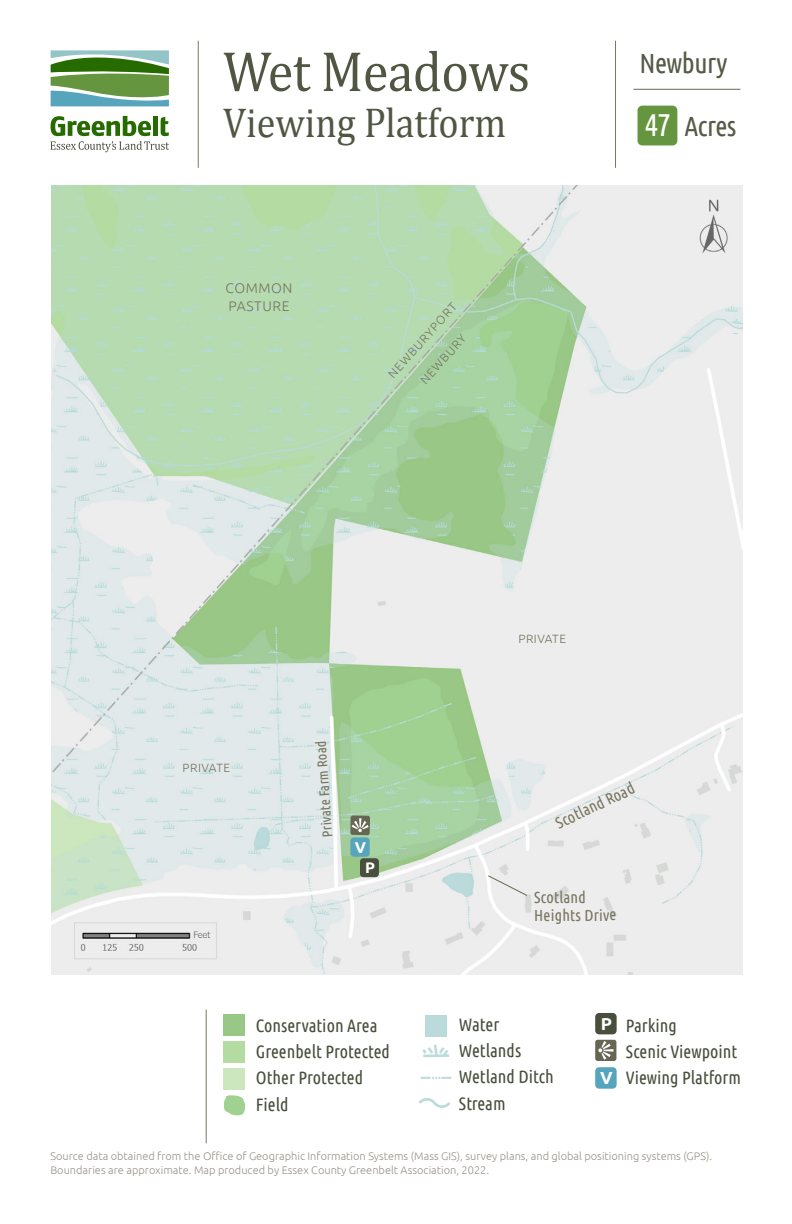
<style>
.page{position:relative;width:792px;height:1224px;background:#fff}
.page>*{position:absolute;margin:0;border:0;box-sizing:border-box;transform-origin:0 0}
.t1{font:57.4px "Cambria";letter-spacing:-.01em;color:#505642;scale:.91 1}
.t2{font:42px "Cambria";color:#505642;scale:.91 1}
.t3{font:27.8px "Ubuntu Condensed";letter-spacing:-.02em;color:#555b47}
.t4{font:18px "Ubuntu Condensed";color:#484f3c}
.t5{font:700 17.4px "Ubuntu";color:#fff}
.t6{font:16px "Ubuntu Condensed";color:#787560}
.t7{font:700 15.6px "Ubuntu";color:#fff}
.t8{font:700 15.4px "Ubuntu";color:#fff}
.t9{font:14px "Ubuntu Condensed";color:#787560}
.t10{font:300 14px "Ubuntu";letter-spacing:.04em;color:#787560}
.t11{font:300 12px "Ubuntu";letter-spacing:.04em;color:#787560}
.t12{font:300 11px "Ubuntu";color:#989487}
.s1{font-size:31.8px;color:#fff}
</style>
<div class="page">
<img style="left:51px;top:186px;width:692px;height:789px">
<hr style="left:206px;top:1010px;width:1px;height:133px;background:#787560">
<div style="left:223px;top:1042px;width:22px;height:21px;background:#b4dba2"></div>
<div style="left:595px;top:1013px;width:22px;height:21px;background:#484f3c;border-radius:4px"></div>
<div style="left:595px;top:1067px;width:22px;height:22px;background:#57a4bd;border-radius:4px"></div>
<div style="left:360px;top:858px;width:19px;height:19px;background:#484f3c;border-radius:3px"></div>
<svg style="left:224px;top:1095px;width:21px;height:21px"></svg>
<svg style="left:488px;top:875px;width:40px;height:21px"></svg>
<hr style="left:615px;top:41px;width:1px;height:127px;background:#787560">
<hr style="left:198px;top:41px;width:1px;height:127px;background:#787560">
<svg style="left:50px;top:116px;width:119px;height:36px"></svg>
<svg style="left:51px;top:50px;width:118px;height:56px;background:#76a778"></svg>
<hr style="left:633px;top:89px;width:107px;height:1px;background:#676756">
<div style="left:638px;top:106px;width:39px;height:39px;background:#65963f;border-radius:5px"></div>
<div style="left:223px;top:1014px;width:22px;height:21px;background:#99c785"></div>
<svg style="left:595px;top:1040px;width:21px;height:21px"></svg>
<svg style="left:350px;top:815px;width:20px;height:20px"></svg>
<svg style="left:419px;top:1098px;width:31px;height:10px"></svg>
<svg style="left:422px;top:1044px;width:26px;height:14px"></svg>
<hr style="left:423px;top:1054px;width:26px;height:3px;background:#bcdbdd">
<div style="left:425px;top:1015px;width:22px;height:22px;background:#badadb"></div>
<div style="left:223px;top:1069px;width:22px;height:21px;background:#cce6be"></div>
<div style="left:350px;top:837px;width:20px;height:20px;background:#57a4bd;border-radius:4px"></div>
<svg style="left:421px;top:1077px;width:30px;height:2px"></svg>
<p class="t1" style="left:223px;top:37px;width:339px">Wet Meadows</p>
<p class="t2" style="left:223px;top:97px;width:313px">Viewing Platform</p>
<p class="t10" style="left:225px;top:280px;width:69px">COMMON</p>
<p class="t10" style="left:228px;top:298px;width:63px">PASTURE</p>
<p class="t11" style="left:385px;top:371px;width:98px;rotate:-48deg">NEWBURYPORT</p>
<p class="t11" style="left:417px;top:377px;width:63px;rotate:-48deg">NEWBURY</p>
<p class="t3" style="left:640px;top:46px;width:90px">Newbury</p>
<p class="t3" style="left:645px;top:109px;width:93px"><span class="s1">47</span> Acres</p>
<p class="t11" style="left:518px;top:631px;width:49px">PRIVATE</p>
<p class="t11" style="left:183px;top:761px;width:49px">PRIVATE</p>
<p class="t9" style="left:319px;top:838px;width:98px;rotate:-94deg">Private Farm Road</p>
<p class="t7" style="left:355px;top:838px;width:13px">V</p>
<p class="t8" style="left:365px;top:859px;width:11px">P</p>
<p class="t4" style="left:256px;top:1014px;width:123px">Conservation Area</p>
<p class="t4" style="left:256px;top:1040px;width:136px">Greenbelt Protected</p>
<p class="t4" style="left:256px;top:1067px;width:109px">Other Protected</p>
<p class="t4" style="left:256px;top:1093px;width:34px">Field</p>
<p class="t6" style="left:552px;top:815px;width:87px;rotate:-26deg">Scotland Road</p>
<p class="t6" style="left:534px;top:887px;width:54px">Scotland</p>
<p class="t6" style="left:534px;top:905px;width:84px">Heights Drive</p>
<p class="t4" style="left:459px;top:1013px;width:42px">Water</p>
<p class="t4" style="left:459px;top:1040px;width:64px">Wetlands</p>
<p class="t4" style="left:459px;top:1066px;width:97px">Wetland Ditch</p>
<p class="t4" style="left:459px;top:1092px;width:48px">Stream</p>
<p class="t5" style="left:601px;top:1013px;width:13px">P</p>
<p class="t5" style="left:600px;top:1068px;width:14px">V</p>
<p class="t4" style="left:626px;top:1014px;width:53px">Parking</p>
<p class="t4" style="left:626px;top:1040px;width:113px">Scenic Viewpoint</p>
<p class="t4" style="left:626px;top:1067px;width:117px">Viewing Platform</p>
<p class="t12" style="left:50px;top:1150px;width:663px">Source data obtained from the Office of Geographic Information Systems (Mass GIS), survey plans, and global positioning systems (GPS).</p>
<p class="t12" style="left:50px;top:1164px;width:440px">Boundaries are approximate. Map produced by Essex County Greenbelt Association, 2022.</p>
</div>
